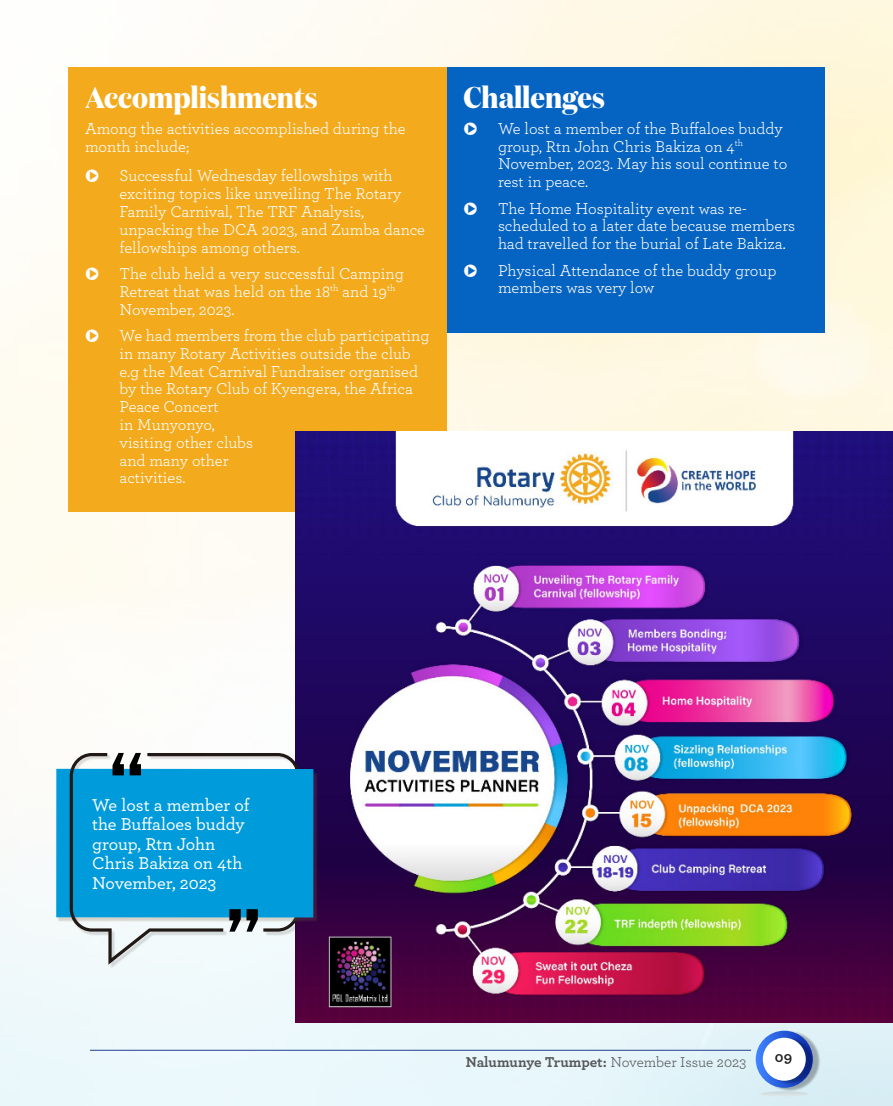
<style>
.page{position:relative;width:893px;height:1106px;background:#fff}
.page>*{position:absolute;margin:0;border:0;box-sizing:border-box;transform-origin:0 0}
.Heading_2{font:700 30px "Domaine Disp Nar";color:#fff}
.BODY_TEXT{font:500 18px/19.5px "Archer";color:#fff}
.BODY_TEXT-2{font:16.5px/17.9px "Archer";color:#fff}
.t1{font:700 15px "Archer";letter-spacing:-.005em;color:#57585a}
.t2{font:700 15px "Archer";color:#231f20}
.s1{font-weight:400}
</style>
<div class="page">
<img style="left:0;top:0;width:893px;height:1106px">
<div style="left:446px;top:67px;width:378px;height:266px;background:#0563c1"></div>
<div style="left:68px;top:67px;width:378px;height:444px;background:#f3aa1d"></div>
<img style="left:295px;top:432px;width:598px;height:590px">
<img style="left:54px;top:746px;width:266px;height:227px">
<img style="left:49px;top:755px;width:276px;height:183px">
<div style="left:56px;top:768px;width:257px;height:149px;background:#009bdb"></div>
<svg style="left:70px;top:753px;width:230px;height:211px"></svg>
<img style="left:758px;top:1029px;width:62px;height:63px">
<svg style="left:756px;top:1030px;width:57px;height:57px"></svg>
<img style="left:765px;top:1036px;width:49px;height:49px">
<div style="left:763px;top:1037px;width:43px;height:43px;background:#fff;border-radius:50%"></div>
<svg style="left:760px;top:1091px;width:48px;height:5px"></svg>
<hr style="left:90px;top:1050px;width:661px;height:1px;background:#253f8e">
<p class="Heading_2" style="left:85px;top:79px;width:234px">Accomplishments</p>
<p class="BODY_TEXT-2" style="left:85px;top:119px;width:322px">Among the activities accomplished during the month include;</p>
<p class="BODY_TEXT-2" style="left:120px;top:166px;width:307px">Successful Wednesday fellowships with exciting topics like unveiling The Rotary Family Carnival, The TRF Analysis, unpacking the DCA 2023, and Zumba dance fellowships among others.</p>
<p class="BODY_TEXT-2" style="left:120px;top:264px;width:286px">The club held a very successful Camping<br>Retreat that was held on the 18<sup>th</sup> and 19<sup>th<br></sup>November, 2023.</p>
<p class="BODY_TEXT-2" style="left:120px;top:326px;width:311px">We had members from the club participating in many Rotary Activities outside the club e.g the Meat Carnival Fundraiser organised by the Rotary Club of Kyengera, the Africa<br>Peace Concert<br>in Munyonyo,<br>visiting other clubs<br>and many other<br>activities.</p>
<p class="Heading_2" style="left:463px;top:79px;width:143px">Challenges</p>
<p class="BODY_TEXT-2" style="left:498px;top:119px;width:291px">We lost a member of the Buffaloes buddy group, Rtn John Chris Bakiza on 4<sup>th<br></sup>November, 2023. May his soul continue to rest in peace.</p>
<p class="BODY_TEXT-2" style="left:498px;top:198px;width:299px">The Home Hospitality event was re&shy;scheduled to a later date because members had travelled for the burial of Late Bakiza.</p>
<p class="BODY_TEXT-2" style="left:498px;top:260px;width:280px">Physical Attendance of the buddy group members was very low</p>
<p class="BODY_TEXT" style="left:92px;top:794px;width:159px">We lost a member of the Buffaloes buddy group, Rtn John<br>Chris Bakiza on 4th<br>November, 2023</p>
<p class="t1" style="left:466px;top:1049px;width:282px">Nalumunye Trumpet: <span class="s1">November Issue 2023</span></p>
<p class="t2" style="left:775px;top:1045px;width:19px">09</p>
</div>
